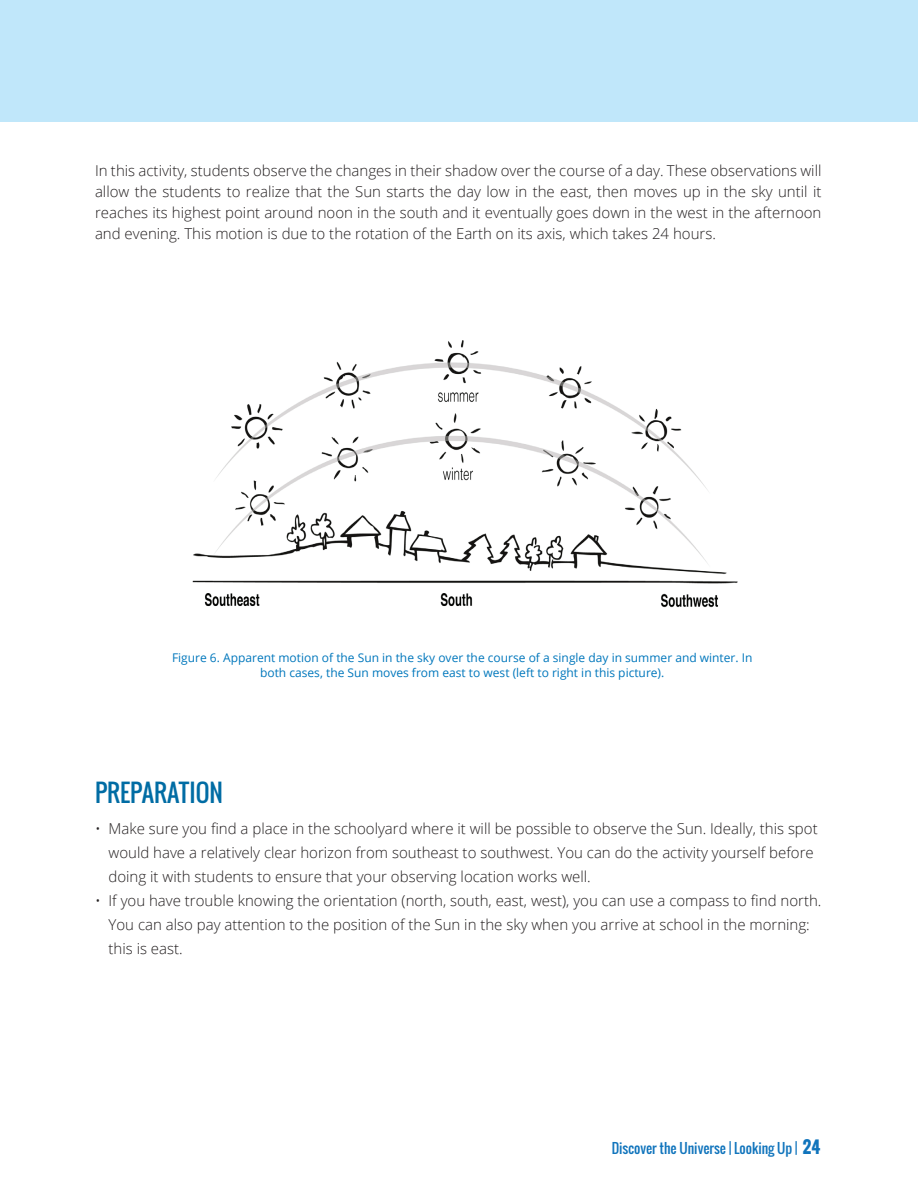
<style>
.page{position:relative;width:918px;height:1188px;background:#fff}
.page>*{position:absolute;margin:0;border:0;box-sizing:border-box;transform-origin:0 0}
.t1{font:24px "Oswald";color:#006ca4}
.t2{font:300 15px/24px "Open Sans";color:#231f20}
.t3{font:13.5px "Oswald";color:#1074bc}
.t4{font:12px/14.4px "Open Sans";color:#0077bc;text-align:center}
.s1{font-weight:700;font-size:16.5px}
</style>
<div class="page">
<div style="left:0;top:0;width:918px;height:122px;background:#c0e7fa"></div>
<img style="left:192px;top:340px;width:546px;height:268px">
<p class="t2" style="left:95px;top:159px;width:728px;line-height:21px;text-align:justify">In this activity, students observe the changes in their shadow over the course of a day. These observations will allow the students to realize that the Sun starts the day low in the east, then moves up in the sky until it reaches its highest point around noon in the south and it eventually goes down in the west in the afternoon and evening. This motion is due to the rotation of the Earth on its axis, which takes 24 hours.</p>
<p class="t4" style="left:172px;top:650px;width:582px">Figure 6. Apparent motion of the Sun in the sky over the course of a single day in summer and winter. In both cases, the Sun moves from east to west (left to right in this picture).</p>
<h1 class="t1" style="left:95px;top:775px;width:130px">PREPARATION</h1>
<p class="t2" style="left:109px;top:816px;width:711px;text-indent:-14px">• Make sure you find a place in the schoolyard where it will be possible to observe the Sun. Ideally, this spot would have a relatively clear horizon from southeast to southwest. You can do the activity yourself before doing it with students to ensure that your observing location works well.</p>
<p class="t2" style="left:109px;top:888px;width:714px;text-indent:-14px">• If you have trouble knowing the orientation (north, south, east, west), you can use a compass to find north.<br>You can also pay attention to the position of the Sun in the sky when you arrive at school in the morning: this is east.</p>
<p class="t3" style="left:612px;top:1138px;width:210px">Discover the Universe | Looking Up | <span class="s1">24</span></p>
</div>
